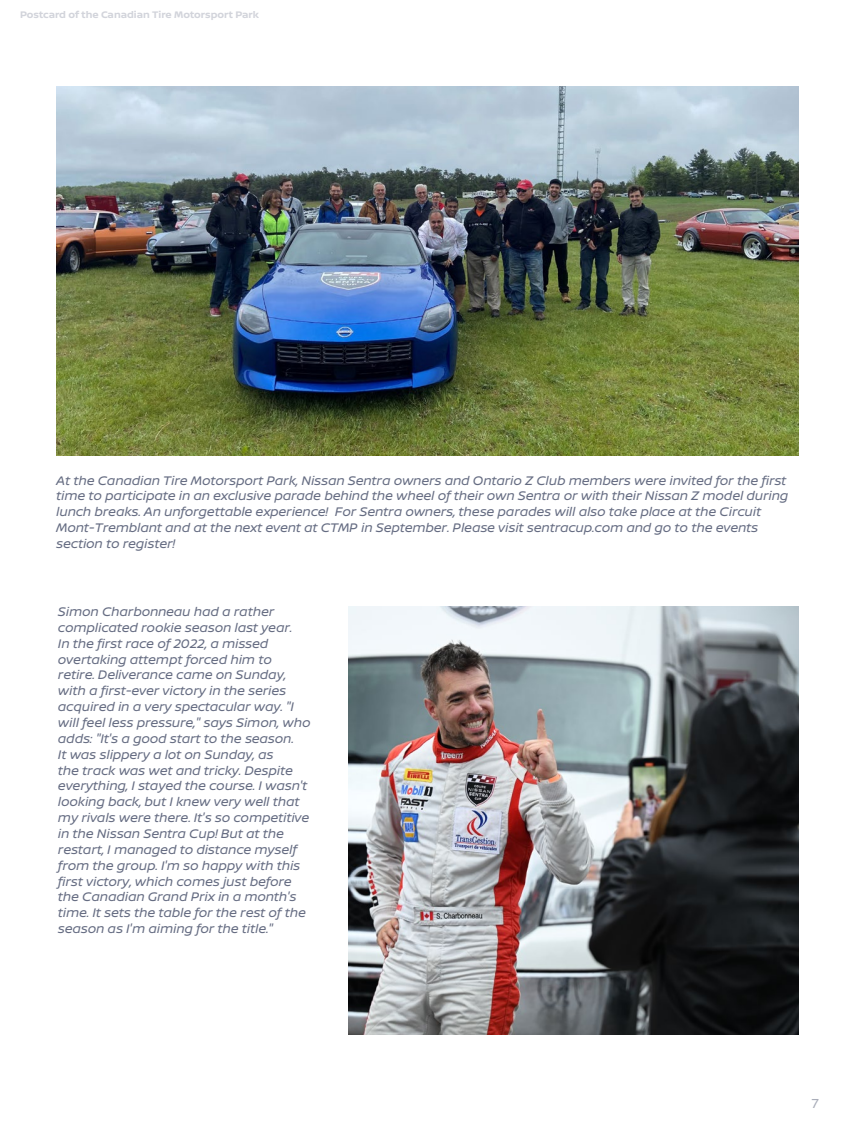
<style>
.page{position:relative;width:854px;height:1139px;background:#fff}
.page>*{position:absolute;margin:0;border:0;box-sizing:border-box;transform-origin:0 0}
.t1{font:13.88px "Nissan Brand";color:#a9adb9}
.Légende_photo{font:italic 13.25px/15.9px "Nissan Brand";color:#656c82}
.Ancre_de_texte__suit{font:700 10.12px "Nissan Brand";color:#d2d4db}
</style>
<div class="page">
<img style="left:56px;top:86px;width:742px;height:369px">
<img style="left:348px;top:606px;width:450px;height:428px">
<p class="Ancre_de_texte__suit" style="left:20px;top:7px;width:240px">Postcard of the Canadian Tire Motorsport Park</p>
<p class="Légende_photo" style="left:56px;top:471px;width:733px">At the Canadian Tire Motorsport Park, Nissan Sentra owners and Ontario Z Club members were invited for the first time to participate in an exclusive parade behind the wheel of their own Sentra or with their Nissan Z model during lunch breaks. An unforgettable experience! For Sentra owners, these parades will also take place at the Circuit Mont-Tremblant and at the next event at CTMP in September. Please visit sentracup.com and go to the events section to register!</p>
<p class="Légende_photo" style="left:58px;top:603px;width:254px">Simon Charbonneau had a rather complicated rookie season last year.<br>In the first race of 2022, a missed overtaking attempt forced him to retire. Deliverance came on Sunday, with a first-ever victory in the series acquired in a very spectacular way. "I will feel less pressure," says Simon, who adds: "It's a good start to the season.<br>It was slippery a lot on Sunday, as<br>the track was wet and tricky. Despite everything, I stayed the course. I wasn't looking back, but I knew very well that my rivals were there. It's so competitive in the Nissan Sentra Cup! But at the restart, I managed to distance myself from the group. I'm so happy with this first victory, which comes just before the Canadian Grand Prix in a month's time. It sets the table for the rest of the season as I'm aiming for the title."</p>
<p class="t1" style="left:811px;top:1092px;width:9px">7</p>
</div>
